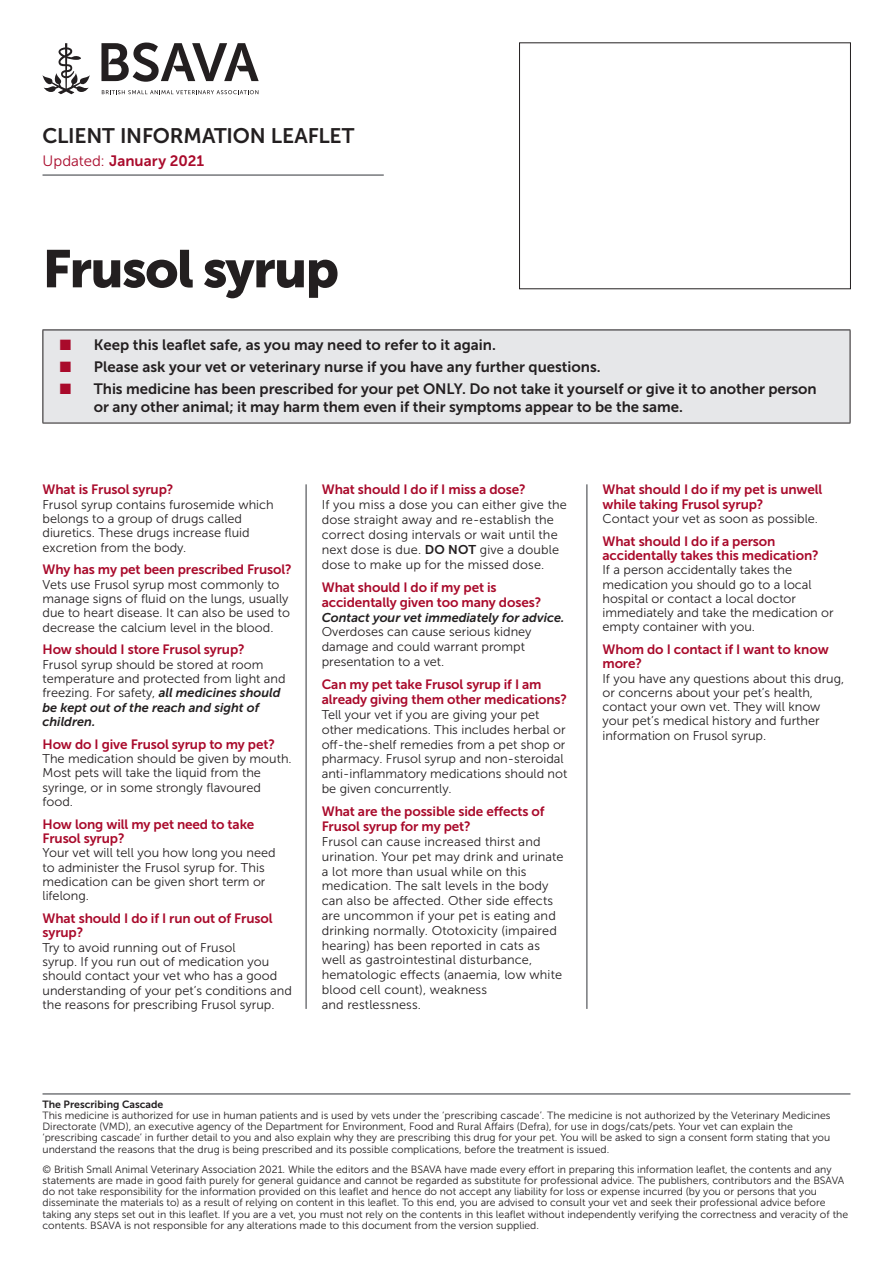
<style>
.page{position:relative;width:893px;height:1263px;background:#fff}
.page>*{position:absolute;margin:0;border:0;box-sizing:border-box;transform-origin:0 0}
.t1{font:52.5px "Museo Sans 900";letter-spacing:-.03em;color:#231f20}
.t2{font:21px "Museo Sans 700";letter-spacing:-.01em;color:#231f20}
.t3{font:15px/18px "Museo Sans 700";letter-spacing:-.005em;color:#231f20}
.t4{font:15px "Museo Sans 700";letter-spacing:.005em;color:#a90a2b}
.t5{font:13.5px/14.2px "Museo Sans 700";letter-spacing:-.01em;color:#a90a2b}
.t6{font:12.75px/14.2px "Museo Sans 300";color:#231f20}
.t7{font:italic 12.75px/14.2px "Museo Sans 700";color:#231f20}
.t8{font:10.5px/11.2px "Museo Sans 300";color:#231f20}
.t9{font:10.5px "Museo Sans 700";color:#231f20}
.s1{font-family:"Museo Sans 300"}
.s2{color:#a90a2b}
.s3{font-family:"Museo Sans 700";font-style:italic}
.s4{font-family:"Museo Sans 700"}
</style>
<div class="page">
<hr style="left:43px;top:174px;width:341px;height:2px;background:#76787b">
<div style="left:43px;top:330px;width:807px;height:93px;background:#e6e7e9"></div>
<hr style="left:43px;top:330px;width:807px;height:1px;background:#231f20">
<hr style="left:43px;top:330px;width:1px;height:93px;background:#231f20">
<hr style="left:850px;top:330px;width:1px;height:93px;background:#231f20">
<hr style="left:43px;top:423px;width:807px;height:1px;background:#231f20">
<hr style="left:43px;top:1093px;width:807px;height:2px;background:#76787b">
<svg style="left:101px;top:43px;width:158px;height:39px"></svg>
<svg style="left:102px;top:90px;width:156px;height:4px"></svg>
<svg style="left:43px;top:43px;width:47px;height:51px"></svg>
<hr style="left:305px;top:484px;width:2px;height:525px;background:#76787b">
<hr style="left:586px;top:484px;width:2px;height:525px;background:#76787b">
<div style="left:519px;top:42px;width:332px;height:247px;border:1px solid #231f20"></div>
<h2 class="t2" style="left:43px;top:124px;width:313px">CLIENT INFORMATION LEAFLET</h2>
<p class="t4" style="left:43px;top:152px;width:163px"><span class="s1">Updated:</span> January 2021</p>
<h1 class="t1" style="left:43px;top:239px;width:298px">Frusol syrup</h1>
<p class="t3" style="left:60px;top:335px;width:438px"><span class="s2">■</span> Keep this leaflet safe, as you may need to refer to it again.</p>
<p class="t3" style="left:60px;top:358px;width:542px"><span class="s2">■</span> Please ask your vet or veterinary nurse if you have any further questions.</p>
<p class="t3" style="left:94px;top:380px;width:724px;text-indent:-34px"><span class="s2">■</span> This medicine has been prescribed for your pet ONLY. Do not take it yourself or give it to another person or any other animal; it may harm them even if their symptoms appear to be the same.</p>
<p class="t5" style="left:43px;top:483px;width:132px">What is Frusol syrup?</p>
<p class="t6" style="left:43px;top:497px;width:233px">Frusol syrup contains furosemide which belongs to a group of drugs called diuretics. These drugs increase fluid excretion from the body.</p>
<p class="t5" style="left:43px;top:563px;width:251px">Why has my pet been prescribed Frusol?</p>
<p class="t6" style="left:43px;top:577px;width:249px">Vets use Frusol syrup most commonly to manage signs of fluid on the lungs, usually due to heart disease. It can also be used to decrease the calcium level in the blood.</p>
<p class="t5" style="left:43px;top:643px;width:204px">How should I store Frusol syrup?</p>
<p class="t6" style="left:43px;top:657px;width:245px">Frusol syrup should be stored at room temperature and protected from light and freezing. For safety, <span class="s3">all medicines should</span></p>
<p class="t7" style="left:43px;top:700px;width:218px">be kept out of the reach and sight of children.</p>
<p class="t5" style="left:43px;top:737px;width:234px">How do I give Frusol syrup to my pet?</p>
<p class="t6" style="left:43px;top:752px;width:251px">The medication should be given by mouth.<br>Most pets will take the liquid from the syringe, or in some strongly flavoured food.</p>
<p class="t5" style="left:43px;top:817px;width:213px">How long will my pet need to take<br>Frusol syrup?</p>
<p class="t6" style="left:43px;top:846px;width:235px">Your vet will tell you how long you need to administer the Frusol syrup for. This medication can be given short term or lifelong.</p>
<p class="t5" style="left:43px;top:911px;width:232px">What should I do if I run out of Frusol syrup?</p>
<p class="t6" style="left:43px;top:940px;width:251px">Try to avoid running out of Frusol<br>syrup. If you run out of medication you should contact your vet who has a good understanding of your pet’s conditions and the reasons for prescribing Frusol syrup.</p>
<p class="t5" style="left:322px;top:483px;width:205px">What should I do if I miss a dose?</p>
<p class="t6" style="left:322px;top:498px;width:247px;line-height:14.9px">If you miss a dose you can either give the dose straight away and re-establish the correct dosing intervals or wait until the next dose is due. <span class="s4">DO NOT</span> give a double dose to make up for the missed dose.</p>
<p class="t5" style="left:322px;top:580px;width:221px;line-height:14.9px">What should I do if my pet is accidentally given too many doses?</p>
<p class="t7" style="left:322px;top:610px;width:244px">Contact your vet immediately for advice.</p>
<p class="t6" style="left:322px;top:625px;width:211px;line-height:14.9px">Overdoses can cause serious kidney damage and could warrant prompt presentation to a vet.</p>
<p class="t5" style="left:322px;top:677px;width:247px;line-height:14.9px">Can my pet take Frusol syrup if I am already giving them other medications?</p>
<p class="t6" style="left:322px;top:707px;width:247px;line-height:14.9px">Tell your vet if you are giving your pet other medications. This includes herbal or off-the-shelf remedies from a pet shop or pharmacy. Frusol syrup and non-steroidal anti-inflammatory medications should not be given concurrently.</p>
<p class="t5" style="left:322px;top:804px;width:224px;line-height:14.9px">What are the possible side effects of<br>Frusol syrup for my pet?</p>
<p class="t6" style="left:322px;top:834px;width:243px;line-height:14.9px">Frusol can cause increased thirst and urination. Your pet may drink and urinate a lot more than usual while on this medication. The salt levels in the body can also be affected. Other side effects are uncommon if your pet is eating and drinking normally. Ototoxicity (impaired hearing) has been reported in cats as well as gastrointestinal disturbance, hematologic effects (anaemia, low white blood cell count), weakness<br>and restlessness.</p>
<p class="t5" style="left:602px;top:483px;width:221px">What should I do if my pet is unwell while taking Frusol syrup?</p>
<p class="t6" style="left:602px;top:512px;width:217px">Contact your vet as soon as possible.</p>
<p class="t5" style="left:602px;top:534px;width:218px">What should I do if a person accidentally takes this medication?</p>
<p class="t6" style="left:602px;top:563px;width:233px">If a person accidentally takes the medication you should go to a local hospital or contact a local doctor immediately and take the medication or empty container with you.</p>
<p class="t5" style="left:602px;top:642px;width:228px">Whom do I contact if I want to know more?</p>
<p class="t6" style="left:602px;top:671px;width:243px">If you have any questions about this drug, or concerns about your pet’s health, contact your own vet. They will know your pet’s medical history and further information on Frusol syrup.</p>
<p class="t9" style="left:43px;top:1098px;width:122px">The Prescribing Cascade</p>
<p class="t8" style="left:43px;top:1110px;width:789px">This medicine is authorized for use in human patients and is used by vets under the ‘prescribing cascade’. The medicine is not authorized by the Veterinary Medicines Directorate (VMD), an executive agency of the Department for Environment, Food and Rural Affairs (Defra), for use in dogs/cats/pets. Your vet can explain the ‘prescribing cascade’ in further detail to you and also explain why they are prescribing this drug for your pet. You will be asked to sign a consent form stating that you understand the reasons that the drug is being prescribed and its possible complications, before the treatment is issued.</p>
<p class="t8" style="left:43px;top:1163px;width:807px">© British Small Animal Veterinary Association 2021. While the editors and the BSAVA have made every effort in preparing this information leaflet, the contents and any statements are made in good faith purely for general guidance and cannot be regarded as substitute for professional advice. The publishers, contributors and the BSAVA do not take responsibility for the information provided on this leaflet and hence do not accept any liability for loss or expense incurred (by you or persons that you disseminate the materials to) as a result of relying on content in this leaflet. To this end, you are advised to consult your vet and seek their professional advice before taking any steps set out in this leaflet. If you are a vet, you must not rely on the contents in this leaflet without independently verifying the correctness and veracity of the contents. BSAVA is not responsible for any alterations made to this document from the version supplied.</p>
</div>
